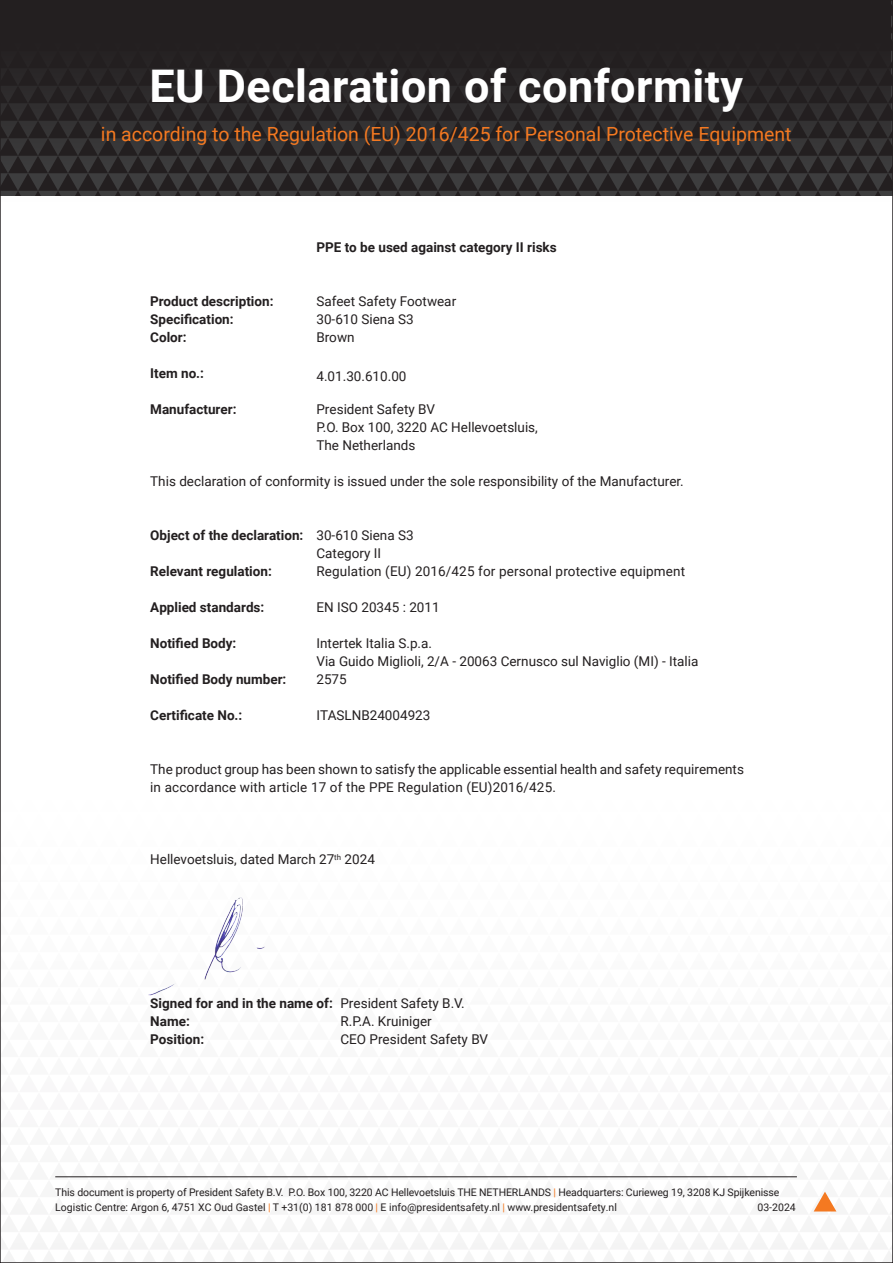
<style>
.page{position:relative;width:893px;height:1263px;background:#fff}
.page>*{position:absolute;margin:0;border:0;box-sizing:border-box;transform-origin:0 0}
.Subnaam_ProdSheet{font:700 45px "Roboto";letter-spacing:.01em;color:#fff}
.Subnaam_ProdSheet-2{font:19.5px "Roboto";color:#f47921}
.platte_tekst{font:13.5px/18px "Roboto";color:#231f20}
.platte_tekst-2{font:700 13.5px/18px "Roboto";color:#231f20}
.Uitleg_certificering{font:10.5px/15.3px "Roboto";letter-spacing:-.01em;color:#231f20}
.s1{font-weight:400}
.s2{color:#f47921}
</style>
<div class="page">
<svg style="left:2px;top:1177px;width:889px;height:84px"></svg>
<svg style="left:2px;top:2px;width:889px;height:194px;background:#282526"></svg>
<img style="left:148px;top:897px;width:117px;height:99px">
<svg style="left:814px;top:1192px;width:22px;height:19px"></svg>
<hr style="left:55px;top:1176px;width:742px;height:1px;background:#231f20">
<p class="Subnaam_ProdSheet" style="left:149px;top:54px;width:595px">EU Declaration of conformity</p>
<p class="Subnaam_ProdSheet-2" style="left:101px;top:120px;width:692px">in according to the Regulation (EU) 2016/425 for Personal Protective Equipment</p>
<p class="platte_tekst-2" style="left:316px;top:238px;width:242px">PPE to be used against category II risks</p>
<p class="platte_tekst-2" style="left:150px;top:292px;width:125px">Product description:</p>
<p class="platte_tekst" style="left:316px;top:292px;width:141px">Safeet Safety Footwear</p>
<p class="platte_tekst-2" style="left:150px;top:310px;width:85px">Specification:</p>
<p class="platte_tekst" style="left:316px;top:310px;width:99px">30-610 Siena S3</p>
<p class="platte_tekst-2" style="left:150px;top:328px;width:38px">Color:</p>
<p class="platte_tekst" style="left:316px;top:328px;width:40px">Brown</p>
<p class="platte_tekst-2" style="left:150px;top:364px;width:55px">Item no.:</p>
<p class="platte_tekst" style="left:316px;top:367px;width:92px">4.01.30.610.00</p>
<p class="platte_tekst-2" style="left:150px;top:400px;width:88px">Manufacturer:</p>
<p class="platte_tekst" style="left:316px;top:400px;width:120px">President Safety BV</p>
<p class="platte_tekst" style="left:316px;top:418px;width:223px">P.O. Box 100, 3220 AC Hellevoetsluis,</p>
<p class="platte_tekst" style="left:316px;top:436px;width:101px">The Netherlands</p>
<p class="platte_tekst" style="left:150px;top:472px;width:535px">This declaration of conformity is issued under the sole responsibility of the Manufacturer.</p>
<p class="platte_tekst-2" style="left:316px;top:526px;width:99px;text-indent:-166px">Object of the declaration: <span class="s1">30-610 Siena S3<br>Category II</span></p>
<p class="platte_tekst-2" style="left:150px;top:562px;width:123px">Relevant regulation:</p>
<p class="platte_tekst" style="left:316px;top:562px;width:370px">Regulation (EU) 2016/425 for personal protective equipment</p>
<p class="platte_tekst-2" style="left:150px;top:598px;width:116px">Applied standards:</p>
<p class="platte_tekst" style="left:316px;top:598px;width:125px">EN ISO 20345 : 2011</p>
<p class="platte_tekst-2" style="left:150px;top:634px;width:88px">Notified Body:</p>
<p class="platte_tekst" style="left:316px;top:634px;width:117px">Intertek Italia S.p.a.</p>
<p class="platte_tekst" style="left:316px;top:652px;width:384px">Via Guido Miglioli, 2/A - 20063 Cernusco sul Naviglio (MI) - Italia</p>
<p class="platte_tekst-2" style="left:150px;top:670px;width:138px">Notified Body number:</p>
<p class="platte_tekst" style="left:316px;top:670px;width:32px">2575</p>
<p class="platte_tekst-2" style="left:150px;top:706px;width:94px">Certificate No.:</p>
<p class="platte_tekst" style="left:316px;top:706px;width:116px">ITASLNB24004923</p>
<p class="platte_tekst" style="left:150px;top:760px;width:595px">The product group has been shown to satisfy the applicable essential health and safety requirements in accordance with article 17 of the PPE Regulation (EU)2016/425.</p>
<p class="platte_tekst" style="left:150px;top:850px;width:226px">Hellevoetsluis, dated March 27<sup>th</sup> 2024</p>
<p class="platte_tekst-2" style="left:150px;top:994px;width:316px">Signed for and in the name of: <span class="s1">President Safety B.V.</span></p>
<p class="platte_tekst-2" style="left:150px;top:1012px;width:41px">Name:</p>
<p class="platte_tekst" style="left:340px;top:1012px;width:93px">R.P.A. Kruiniger</p>
<p class="platte_tekst-2" style="left:150px;top:1030px;width:55px">Position:</p>
<p class="platte_tekst" style="left:340px;top:1030px;width:149px">CEO President Safety BV</p>
<p class="Uitleg_certificering" style="left:55px;top:1184px;width:726px">This document is property of President Safety B.V. P.O. Box 100, 3220 AC Hellevoetsluis THE NETHERLANDS <span class="s2">|</span> Headquarters: Curieweg 19, 3208 KJ Spijkenisse<br>Logistic Centre: Argon 6, 4751 XC Oud Gastel <span class="s2">|</span> T +31(0) 181 878 000 <span class="s2">|</span> E info@presidentsafety.nl <span class="s2">|</span> www.presidentsafety.nl</p>
<p class="Uitleg_certificering" style="left:757px;top:1199px;width:40px">03-2024</p>
</div>
